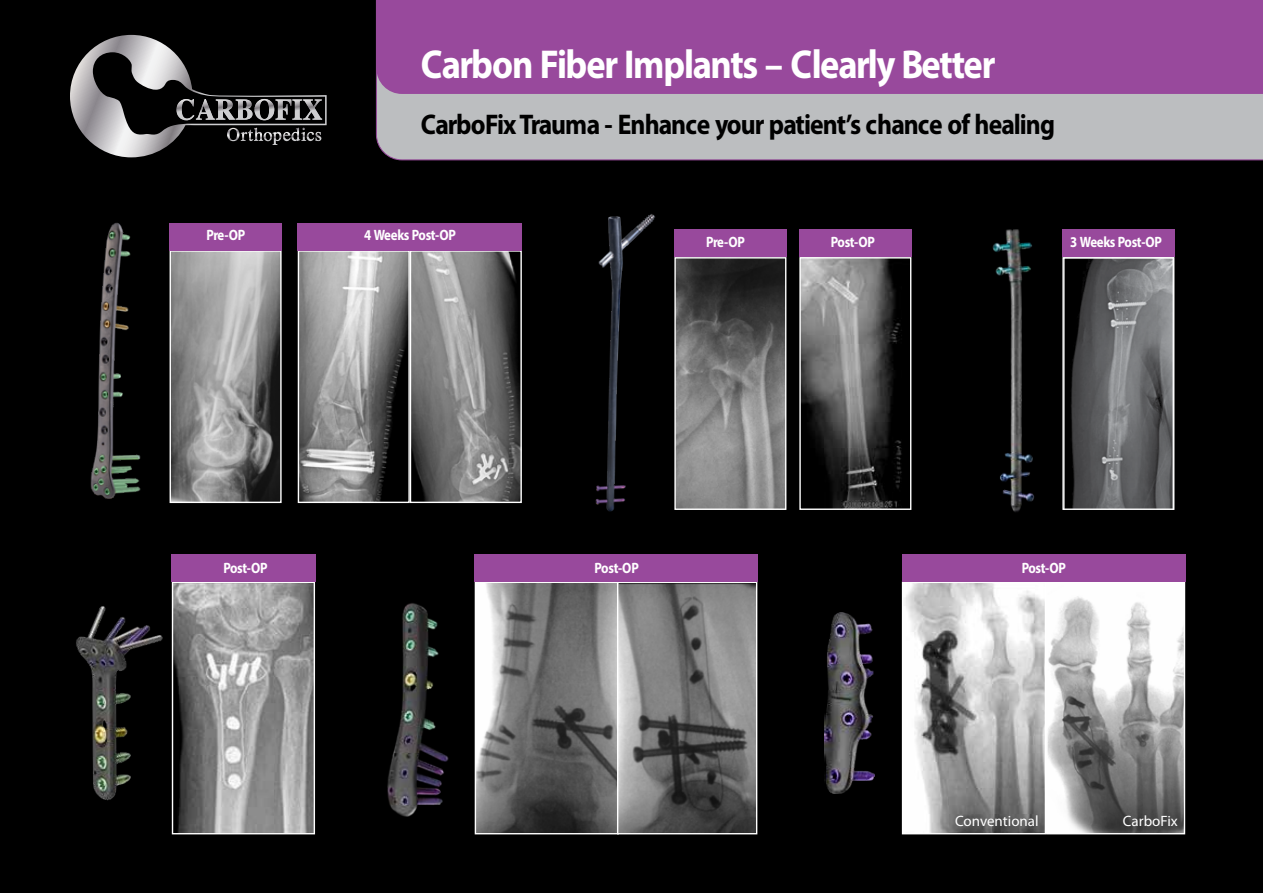
<style>
.page{position:relative;width:1263px;height:893px;background:#000}
.page>*{position:absolute;margin:0;border:0;box-sizing:border-box;transform-origin:0 0}
.t1{font:700 40.5px "Myriad Pro";letter-spacing:-.035em;color:#fff;scale:.9 1}
.t2{font:700 28.5px "Myriad Pro";letter-spacing:-.03em;color:#000;scale:.9 1}
.t3{font:700 15px "Myriad Pro";letter-spacing:-.03em;color:#fff;scale:.86 1}
.t4{font:15px "Myriad Pro";color:#fff}
</style>
<div class="page">
<div style="left:376px;top:94px;width:887px;height:66px;background:#bcbec0"></div>
<div style="left:376px;top:0;width:887px;height:94px;background:#98499c"></div>
<svg style="left:70px;top:35px;width:257px;height:122px"></svg>
<div style="left:799px;top:230px;width:112px;height:27px;background:#98499c"></div>
<img style="left:172px;top:252px;width:108px;height:249px">
<div style="left:170px;top:250px;width:112px;height:253px;border:1px solid #fff"></div>
<img style="left:300px;top:252px;width:220px;height:249px">
<div style="left:298px;top:250px;width:112px;height:253px;border:1px solid #fff"></div>
<div style="left:410px;top:250px;width:112px;height:253px;border:1px solid #fff"></div>
<div style="left:170px;top:223px;width:112px;height:27px;background:#98499c"></div>
<div style="left:298px;top:223px;width:224px;height:27px;background:#98499c"></div>
<img style="left:704px;top:259px;width:80px;height:249px">
<div style="left:674px;top:257px;width:112px;height:253px;border:1px solid #fff"></div>
<img style="left:801px;top:259px;width:101px;height:249px">
<div style="left:799px;top:257px;width:112px;height:253px;border:1px solid #fff"></div>
<div style="left:674px;top:230px;width:112px;height:27px;background:#98499c"></div>
<div style="left:1062px;top:230px;width:112px;height:27px;background:#98499c"></div>
<svg style="left:1064px;top:259px;width:108px;height:249px;background:#616264"></svg>
<div style="left:1062px;top:257px;width:112px;height:253px;border:1px solid #fff"></div>
<img style="left:90px;top:222px;width:51px;height:277px">
<img style="left:992px;top:229px;width:42px;height:283px">
<img style="left:595px;top:214px;width:109px;height:298px">
<img style="left:477px;top:584px;width:278px;height:248px">
<div style="left:475px;top:582px;width:144px;height:252px;border:1px solid #fff"></div>
<div style="left:617px;top:582px;width:140px;height:252px;border:1px solid #fff"></div>
<div style="left:475px;top:554px;width:283px;height:28px;background:#98499c"></div>
<img style="left:904px;top:584px;width:140px;height:248px">
<div style="left:902px;top:582px;width:144px;height:252px;border:1px solid #fff"></div>
<svg style="left:1048px;top:584px;width:135px;height:248px;background:#b1b1b1"></svg>
<div style="left:1046px;top:582px;width:139px;height:252px;border:1px solid #fff"></div>
<div style="left:902px;top:554px;width:283px;height:28px;background:#98499c"></div>
<img style="left:387px;top:603px;width:62px;height:214px">
<img style="left:76px;top:567px;width:106px;height:268px">
<img style="left:174px;top:584px;width:139px;height:248px">
<div style="left:172px;top:582px;width:143px;height:252px;border:1px solid #fff"></div>
<div style="left:172px;top:554px;width:144px;height:28px;background:#98499c"></div>
<img style="left:825px;top:613px;width:49px;height:181px">
<p class="t3" style="left:206px;top:226px;width:47px">Pre-OP</p>
<h1 class="t1" style="left:421px;top:38px;width:640px">Carbon Fiber Implants – Clearly Better</h1>
<h2 class="t2" style="left:421px;top:106px;width:706px">CarboFixTrauma - Enhance your patient s’ chance of healing</h2>
<p class="t3" style="left:364px;top:226px;width:108px">4 Weeks Post-OP</p>
<p class="t3" style="left:706px;top:232px;width:47px">Pre-OP</p>
<p class="t3" style="left:831px;top:232px;width:53px">Post-OP</p>
<p class="t3" style="left:1070px;top:232px;width:108px">3 Weeks Post-OP</p>
<p class="t3" style="left:223px;top:558px;width:53px">Post-OP</p>
<p class="t3" style="left:594px;top:558px;width:53px">Post-OP</p>
<p class="t3" style="left:1022px;top:558px;width:53px">Post-OP</p>
<p class="t4" style="left:955px;top:812px;width:85px">Conventional</p>
<p class="t4" style="left:1123px;top:812px;width:56px">CarboFix</p>
</div>
